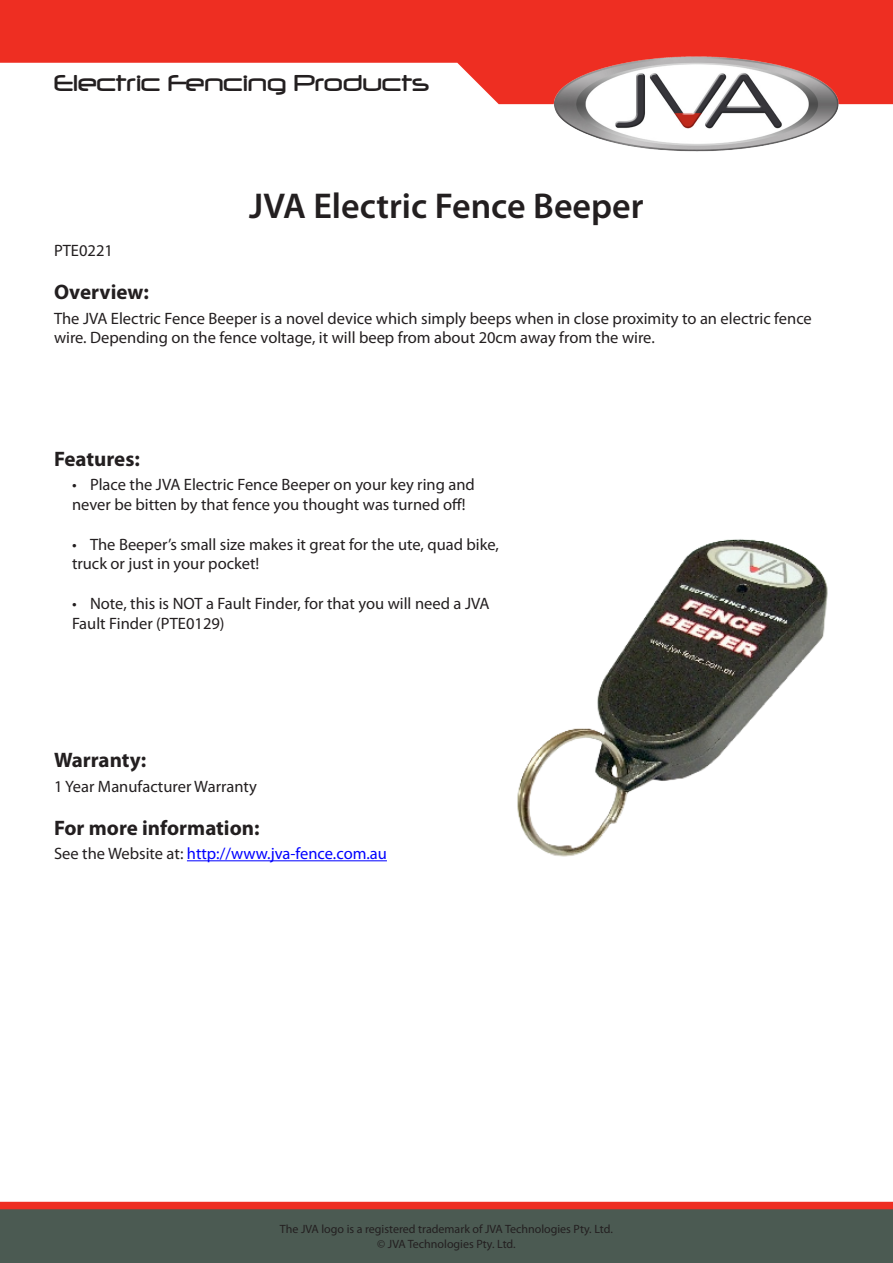
<style>
.page{position:relative;width:893px;height:1263px;background:#fff}
.page>*{position:absolute;margin:0;border:0;box-sizing:border-box;transform-origin:0 0}
.Product_Page_Title{font:600 36px "Myriad Pro";color:#231f20}
.t1{font:27px "Neuropol";color:#231f20}
.heading_1{font:700 21px "Myriad Pro";color:#231f20}
.List_Paragraph{font:16.5px/19.8px "Myriad Pro";color:#231f20}
.t2{font:16.5px "Myriad Pro";color:#00f}
.t3{font:12px "Myriad Pro";color:#231f20}
.s1{color:#231f20}
</style>
<div class="page">
<svg style="left:0;top:0;width:893px;height:104px;fill:#ee2e22"></svg>
<svg style="left:0;top:1202px;width:893px;height:61px;background:#5e544c"></svg>
<img style="left:533px;top:40px;width:326px;height:112px">
<hr style="left:187px;top:860px;width:200px;height:1px;background:#00f">
<img style="left:517px;top:539px;width:311px;height:318px">
<p class="t1" style="left:54px;top:69px;width:377px">Electric Fencing Products</p>
<p class="Product_Page_Title" style="left:249px;top:183px;width:396px">JVA Electric Fence Beeper</p>
<p class="List_Paragraph" style="left:54px;top:240px;width:60px">PTE0221</p>
<p class="heading_1" style="left:54px;top:278px;width:96px">Overview:</p>
<p class="List_Paragraph" style="left:54px;top:308px;width:759px">The JVA Electric Fence Beeper is a novel device which simply beeps when in close proximity to an electric fence wire. Depending on the fence voltage, it will beep from about 20cm away from the wire.</p>
<p class="heading_1" style="left:54px;top:445px;width:87px">Features:</p>
<p class="List_Paragraph" style="left:72px;top:474px;width:404px">• Place the JVA Electric Fence Beeper on your key ring and never be bitten by that fence you thought was turned off!</p>
<p class="List_Paragraph" style="left:72px;top:534px;width:429px">• The Beeper’s small size makes it great for the ute, quad bike, truck or just in your pocket!</p>
<p class="List_Paragraph" style="left:72px;top:593px;width:419px">• Note, this is NOT a Fault Finder, for that you will need a JVA<br>Fault Finder (PTE0129)</p>
<p class="heading_1" style="left:54px;top:746px;width:94px">Warranty:</p>
<p class="List_Paragraph" style="left:54px;top:776px;width:204px">1 Year Manufacturer Warranty</p>
<p class="heading_1" style="left:54px;top:814px;width:207px">For more information:</p>
<p class="t2" style="left:54px;top:843px;width:334px"><span class="s1">See the Website at:</span> http://www.jva-fence.com.au</p>
<p class="t3" style="left:280px;top:1222px;width:334px">The JVA logo is a registered trademark of JVA Technologies Pty. Ltd.</p>
<p class="t3" style="left:377px;top:1236px;width:140px">© JVA Technologies Pty. Ltd.</p>
</div>
